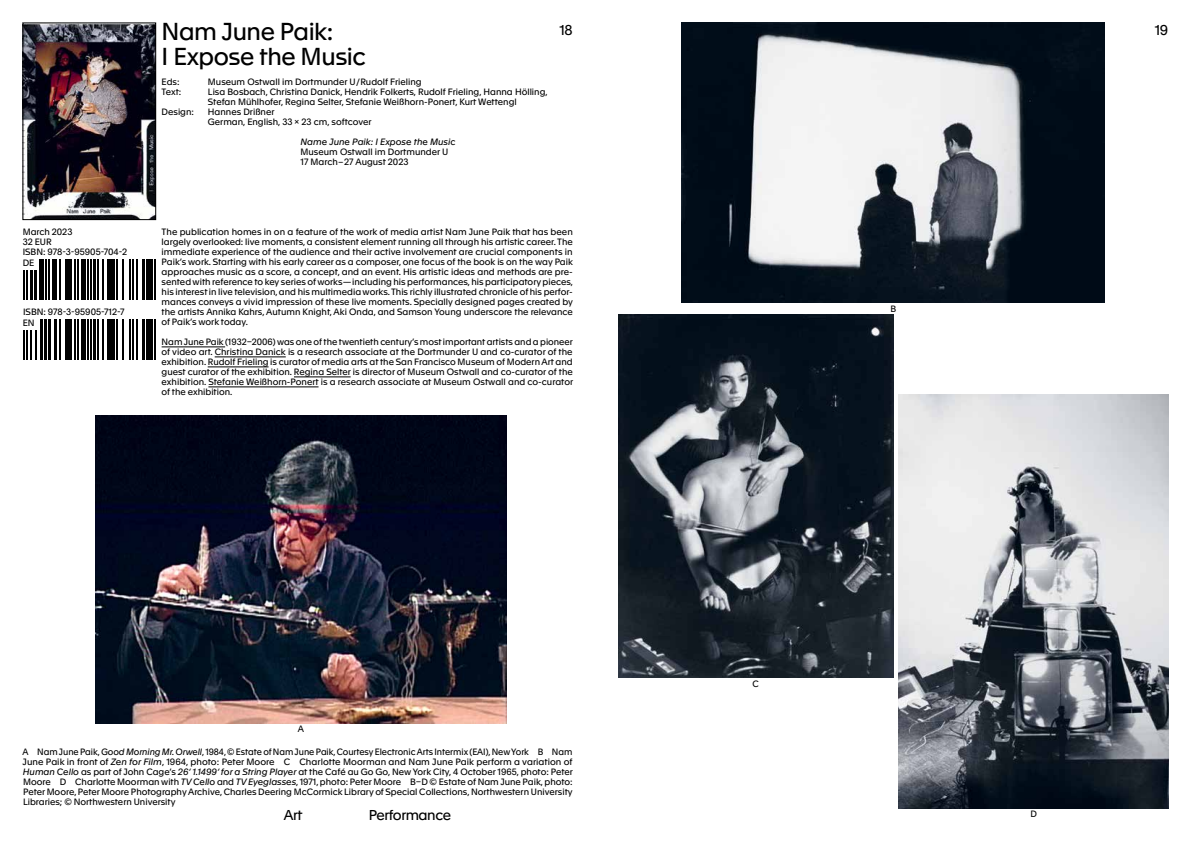
<style>
.page{position:relative;width:1191px;height:842px;background:#fff}
.page>*{position:absolute;margin:0;border:0;box-sizing:border-box;transform-origin:0 0}
.t1{font:24px/25px "Apax";letter-spacing:-.02em;color:#000}
.t2{font:14px "Apax";color:#000}
.t3{font:9px/10px "Apax";color:#000}
.t4{font:italic 9px "Apax";color:#000}
.s1{font-style:italic}
</style>
<div class="page">
<hr style="left:162px;top:346px;width:63px;height:1px;background:#000">
<hr style="left:215px;top:356px;width:71px;height:1px;background:#000">
<hr style="left:208px;top:366px;width:60px;height:1px;background:#000">
<hr style="left:294px;top:376px;width:57px;height:1px;background:#000">
<hr style="left:208px;top:386px;width:110px;height:1px;background:#000">
<svg style="left:24px;top:260px;width:128px;height:40px"></svg>
<hr style="left:154px;top:260px;width:2px;height:40px;background:#000">
<hr style="left:152px;top:260px;width:1px;height:40px;background:#000">
<hr style="left:146px;top:260px;width:4px;height:40px;background:#000">
<hr style="left:142px;top:260px;width:3px;height:40px;background:#000">
<hr style="left:136px;top:260px;width:2px;height:40px;background:#000">
<hr style="left:132px;top:260px;width:1px;height:40px;background:#000">
<hr style="left:129px;top:260px;width:2px;height:40px;background:#000">
<hr style="left:122px;top:260px;width:2px;height:40px;background:#000">
<hr style="left:117px;top:260px;width:1px;height:40px;background:#000">
<hr style="left:113px;top:260px;width:2px;height:40px;background:#000">
<hr style="left:107px;top:260px;width:4px;height:40px;background:#000">
<hr style="left:103px;top:260px;width:1px;height:40px;background:#000">
<hr style="left:97px;top:260px;width:2px;height:40px;background:#000">
<hr style="left:93px;top:260px;width:3px;height:40px;background:#000">
<hr style="left:90px;top:260px;width:2px;height:40px;background:#000">
<hr style="left:87px;top:260px;width:2px;height:40px;background:#000">
<hr style="left:82px;top:260px;width:4px;height:40px;background:#000">
<hr style="left:78px;top:260px;width:1px;height:40px;background:#000">
<hr style="left:75px;top:260px;width:1px;height:40px;background:#000">
<hr style="left:68px;top:260px;width:4px;height:40px;background:#000">
<hr style="left:65px;top:260px;width:1px;height:40px;background:#000">
<hr style="left:59px;top:260px;width:2px;height:40px;background:#000">
<div style="left:52px;top:260px;width:5px;height:40px;background:#000"></div>
<hr style="left:48px;top:260px;width:2px;height:40px;background:#000">
<hr style="left:45px;top:260px;width:2px;height:40px;background:#000">
<hr style="left:40px;top:260px;width:4px;height:40px;background:#000">
<hr style="left:34px;top:260px;width:3px;height:40px;background:#000">
<hr style="left:30px;top:260px;width:3px;height:40px;background:#000">
<hr style="left:26px;top:260px;width:1px;height:40px;background:#000">
<hr style="left:23px;top:260px;width:1px;height:40px;background:#000">
<svg style="left:24px;top:320px;width:128px;height:40px"></svg>
<hr style="left:154px;top:320px;width:2px;height:40px;background:#000">
<hr style="left:152px;top:320px;width:1px;height:40px;background:#000">
<hr style="left:146px;top:320px;width:4px;height:40px;background:#000">
<hr style="left:142px;top:320px;width:3px;height:40px;background:#000">
<hr style="left:136px;top:320px;width:2px;height:40px;background:#000">
<hr style="left:132px;top:320px;width:1px;height:40px;background:#000">
<hr style="left:129px;top:320px;width:2px;height:40px;background:#000">
<hr style="left:122px;top:320px;width:2px;height:40px;background:#000">
<hr style="left:117px;top:320px;width:1px;height:40px;background:#000">
<hr style="left:113px;top:320px;width:2px;height:40px;background:#000">
<hr style="left:107px;top:320px;width:4px;height:40px;background:#000">
<hr style="left:103px;top:320px;width:1px;height:40px;background:#000">
<hr style="left:97px;top:320px;width:2px;height:40px;background:#000">
<hr style="left:93px;top:320px;width:3px;height:40px;background:#000">
<hr style="left:90px;top:320px;width:2px;height:40px;background:#000">
<hr style="left:87px;top:320px;width:2px;height:40px;background:#000">
<hr style="left:82px;top:320px;width:4px;height:40px;background:#000">
<hr style="left:78px;top:320px;width:1px;height:40px;background:#000">
<hr style="left:75px;top:320px;width:1px;height:40px;background:#000">
<hr style="left:68px;top:320px;width:4px;height:40px;background:#000">
<hr style="left:65px;top:320px;width:1px;height:40px;background:#000">
<hr style="left:59px;top:320px;width:2px;height:40px;background:#000">
<hr style="left:54px;top:320px;width:3px;height:40px;background:#000">
<hr style="left:48px;top:320px;width:3px;height:40px;background:#000">
<hr style="left:44px;top:320px;width:3px;height:40px;background:#000">
<hr style="left:40px;top:320px;width:3px;height:40px;background:#000">
<hr style="left:36px;top:320px;width:1px;height:40px;background:#000">
<hr style="left:30px;top:320px;width:1px;height:40px;background:#000">
<hr style="left:26px;top:320px;width:1px;height:40px;background:#000">
<hr style="left:23px;top:320px;width:1px;height:40px;background:#000">
<div style="left:23px;top:260px;width:15px;height:10px;background:#fff"></div>
<div style="left:23px;top:320px;width:15px;height:10px;background:#fff"></div>
<img style="left:681px;top:23px;width:423px;height:280px">
<img style="left:618px;top:314px;width:275px;height:364px">
<img style="left:899px;top:395px;width:269px;height:413px">
<img style="left:95px;top:415px;width:411px;height:309px">
<img style="left:25px;top:25px;width:129px;height:193px">
<div style="left:23px;top:23px;width:133px;height:197px;border:1px solid #000"></div>
<h1 class="t1" style="left:162px;top:19px;width:206px">Nam June Paik:<br>I Expose the Music</h1>
<p class="t3" style="left:162px;top:77px;width:19px">Eds:</p>
<p class="t3" style="left:208px;top:77px;width:215px">Museum Ostwall im Dortmunder U / Rudolf Frieling</p>
<p class="t3" style="left:162px;top:87px;width:21px">Text:</p>
<p class="t3" style="left:208px;top:87px;width:341px">Lisa Bosbach, Christina Danick, Hendrik Folkerts, Rudolf Frieling, Hanna Hölling,<br>Stefan Mühlhofer, Regina Selter, Stefanie Weißhorn-Ponert, Kurt Wettengl</p>
<p class="t3" style="left:162px;top:107px;width:34px">Design:</p>
<p class="t3" style="left:208px;top:107px;width:165px">Hannes Drißner<br>German, English, 33 x 23 cm, softcover</p>
<p class="t4" style="left:300px;top:137px;width:156px">Name June Paik: I Expose the Music</p>
<p class="t3" style="left:300px;top:147px;width:149px">Museum Ostwall im Dortmunder U<br>17 March – 27 August 2023</p>
<h2 class="t2" style="left:559px;top:22px;width:15px">18</h2>
<h2 class="t2" style="left:1154px;top:22px;width:15px">19</h2>
<p class="t3" style="left:23px;top:227px;width:106px">March 2023<br>32 EUR<br>ISBN: 978-3-95905-704-2</p>
<p class="t3" style="left:162px;top:227px;width:413px;text-align:justify">The publication homes in on a feature of the work of media artist Nam June Paik that has been largely overlooked: live moments, a consistent element running all through his artistic career. The immediate experience of the audience and their active involvement are crucial components in Paik’s work. Starting with his early career as a composer, one focus of the book is on the way Paik approaches music as a score, a concept, and an event. His artistic ideas and methods are pre&shy;sented with reference to key series of works—including his performances, his participatory pieces, his interest in live television, and his multimedia works. This richly illustrated chronicle of his perfor&shy;mances conveys a vivid impression of these live moments. Specially designed pages created by the artists Annika Kahrs, Autumn Knight, Aki Onda, and Samson Young underscore the relevance of Paik’s work today.</p>
<p class="t3" style="left:162px;top:337px;width:413px;text-align:justify">Nam June Paik (1932–2006) was one of the twentieth century’s most important artists and a pioneer of video art. Christina Danick is a research associate at the Dortmunder U and co-curator of the exhibition. Rudolf Frieling is curator of media arts at the San Francisco Museum of Modern Art and guest curator of the exhibition. Regina Selter is director of Museum Ostwall and co-curator of the exhibition. Stefanie Weißhorn-Ponert is a research associate at Museum Ostwall and co-curator of the exhibition.</p>
<p class="t3" style="left:23px;top:258px;width:13px">DE</p>
<p class="t3" style="left:23px;top:307px;width:103px">ISBN: 978-3-95905-712-7</p>
<p class="t3" style="left:890px;top:303px;width:7px">B</p>
<p class="t3" style="left:23px;top:318px;width:13px">EN</p>
<p class="t3" style="left:298px;top:724px;width:8px">A</p>
<p class="t3" style="left:23px;top:747px;width:552px;text-align:justify">A Nam June Paik, <span class="s1">Good Morning Mr. Orwell</span>, 1984, © Estate of Nam June Paik, Courtesy Electronic Arts Intermix (EAI), New York B Nam June Paik in front of <span class="s1">Zen for Film</span>, 1964, photo: Peter Moore C Charlotte Moorman and Nam June Paik perform a variation of <span class="s1">Human Cello</span> as part of John Cage’s <span class="s1">26‘ 1.1499‘ for a String Player</span> at the Café au Go Go, New York City, 4 October 1965, photo: Peter Moore D Charlotte Moorman with <span class="s1">TV Cello</span> and <span class="s1">TV Eyeglasses</span>, 1971, photo: Peter Moore B–D © Estate of Nam June Paik, photo:<br>Peter Moore, Peter Moore Photography Archive, Charles Deering McCormick Library of Special Collections, Northwestern University Libraries; © Northwestern University</p>
<p class="t3" style="left:752px;top:678px;width:8px">C</p>
<p class="t3" style="left:1030px;top:809px;width:8px">D</p>
</div>
